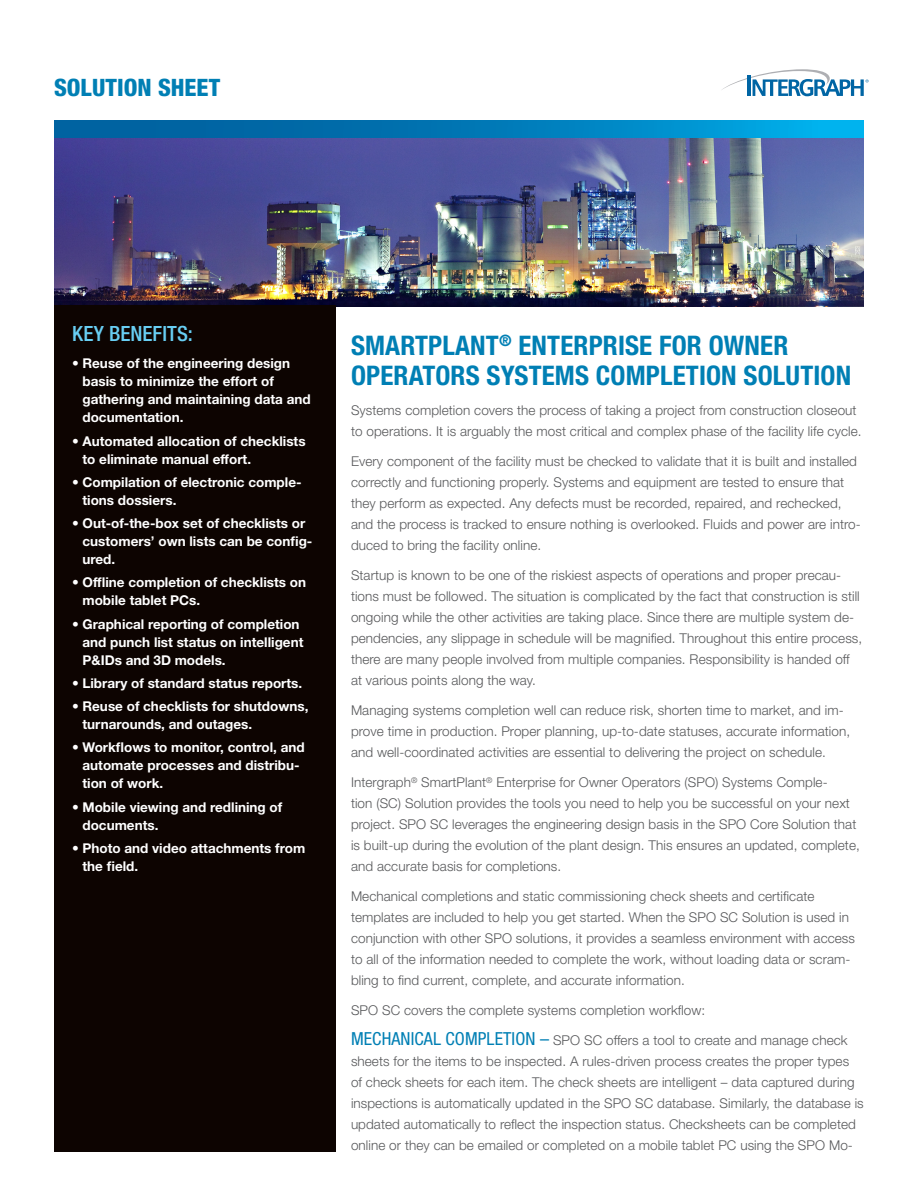
<style>
.page{position:relative;width:918px;height:1188px;background:#fff}
.page>*{position:absolute;margin:0;border:0;box-sizing:border-box;transform-origin:0 0}
.BODY_COPY{font:700 condensed 27px "Helvetica Neue LT Std";letter-spacing:.005em;color:#007fb4}
.FLYER_TITLE{font:800 condensed 24px "Helvetica Neue LT Std";color:#007fb4}
.CALLOUT_HEADLINE{font:500 condensed 21px "Helvetica Neue LT Std";letter-spacing:.005em;color:#68cef3}
.BODY_COPY-2{font:300 13.5px/21px "Helvetica Neue LT Std";letter-spacing:.005em;color:#57585a}
.t1{font:700 13.5px/18px "Helvetica Neue LT Std";color:#fff}
.s1{font-weight:400;font-stretch:condensed;font-size:18px;color:#007fb4}
</style>
<div class="page">
<img style="left:54px;top:137px;width:810px;height:170px">
<svg style="left:722px;top:69px;width:147px;height:27px"></svg>
<div style="left:54px;top:305px;width:282px;height:846px;background:#0d0401"></div>
<svg style="left:54px;top:121px;width:810px;height:16px;background:#007dbb"></svg>
<p class="FLYER_TITLE" style="left:54px;top:72px;width:168px">SOLUTION SHEET</p>
<p class="CALLOUT_HEADLINE" style="left:72px;top:321px;width:122px">KEY BENEFITS:</p>
<p class="t1" style="left:82px;top:354px;width:230px;text-indent:-10px">• Reuse of the engineering design basis to minimize the effort of gathering and maintaining data and documentation.</p>
<p class="t1" style="left:82px;top:431px;width:225px;text-indent:-10px">• Automated allocation of checklists to eliminate manual effort.</p>
<p class="t1" style="left:82px;top:473px;width:221px;text-indent:-10px">• Compilation of electronic comple&shy;tions dossiers.</p>
<p class="t1" style="left:82px;top:514px;width:231px;text-indent:-10px">• Out-of-the-box set of checklists or customers’ own lists can be config&shy;ured.</p>
<p class="t1" style="left:82px;top:573px;width:225px;text-indent:-10px">• Offline completion of checklists on mobile tablet PCs.</p>
<p class="t1" style="left:82px;top:614px;width:222px;text-indent:-10px">• Graphical reporting of completion and punch list status on intelligent<br>P&amp;IDs and 3D models.</p>
<p class="t1" style="left:72px;top:674px;width:232px">• Library of standard status reports.</p>
<p class="t1" style="left:82px;top:697px;width:227px;text-indent:-10px">• Reuse of checklists for shutdowns, turnarounds, and outages.</p>
<p class="t1" style="left:82px;top:738px;width:224px;text-indent:-10px">• Workflows to monitor, control, and automate processes and distribu&shy;tion of work.</p>
<p class="t1" style="left:82px;top:797px;width:201px;text-indent:-10px">• Mobile viewing and redlining of documents.</p>
<p class="t1" style="left:82px;top:839px;width:224px;text-indent:-10px">• Photo and video attachments from the field.</p>
<p class="BODY_COPY" style="left:351px;top:329px;width:439px">SMARTPLANT<sup>®</sup> ENTERPRISE FOR OWNER</p>
<p class="BODY_COPY" style="left:351px;top:359px;width:502px">OPERATORS SYSTEMS COMPLETION SOLUTION</p>
<p class="BODY_COPY-2" style="left:351px;top:400px;width:512px">Systems completion covers the process of taking a project from construction closeout to operations. It is arguably the most critical and complex phase of the facility life cycle.</p>
<p class="BODY_COPY-2" style="left:351px;top:451px;width:511px">Every component of the facility must be checked to validate that it is built and installed correctly and functioning properly. Systems and equipment are tested to ensure that they perform as expected. Any defects must be recorded, repaired, and rechecked, and the process is tracked to ensure nothing is overlooked. Fluids and power are intro&shy;duced to bring the facility online.</p>
<p class="BODY_COPY-2" style="left:351px;top:565px;width:513px">Startup is known to be one of the riskiest aspects of operations and proper precau&shy;tions must be followed. The situation is complicated by the fact that construction is still ongoing while the other activities are taking place. Since there are multiple system de&shy;pendencies, any slippage in schedule will be magnified. Throughout this entire process, there are many people involved from multiple companies. Responsibility is handed off at various points along the way.</p>
<p class="BODY_COPY-2" style="left:351px;top:700px;width:501px">Managing systems completion well can reduce risk, shorten time to market, and im&shy;prove time in production. Proper planning, up-to-date statuses, accurate information, and well-coordinated activities are essential to delivering the project on schedule.</p>
<p class="BODY_COPY-2" style="left:351px;top:772px;width:510px">Intergraph<sup>®</sup> SmartPlant<sup>®</sup> Enterprise for Owner Operators (SPO) Systems Comple-<br>tion (SC) Solution provides the tools you need to help you be successful on your next project. SPO SC leverages the engineering design basis in the SPO Core Solution that is built-up during the evolution of the plant design. This ensures an updated, complete, and accurate basis for completions.</p>
<p class="BODY_COPY-2" style="left:351px;top:886px;width:506px">Mechanical completions and static commissioning check sheets and certificate templates are included to help you get started. When the SPO SC Solution is used in conjunction with other SPO solutions, it provides a seamless environment with access to all of the information needed to complete the work, without loading data or scram&shy;bling to find current, complete, and accurate information.</p>
<p class="BODY_COPY-2" style="left:351px;top:1000px;width:356px">SPO SC covers the complete systems completion workflow:</p>
<p class="BODY_COPY-2" style="left:351px;top:1030px;width:514px"><span class="s1">MECHANICAL COMPLETION –</span> SPO SC offers a tool to create and manage check sheets for the items to be inspected. A rules-driven process creates the proper types<br>of check sheets for each item. The check sheets are intelligent – data captured during inspections is automatically updated in the SPO SC database. Similarly, the database is updated automatically to reflect the inspection status. Checksheets can be completed online or they can be emailed or completed on a mobile tablet PC using the SPO Mo-</p>
</div>
